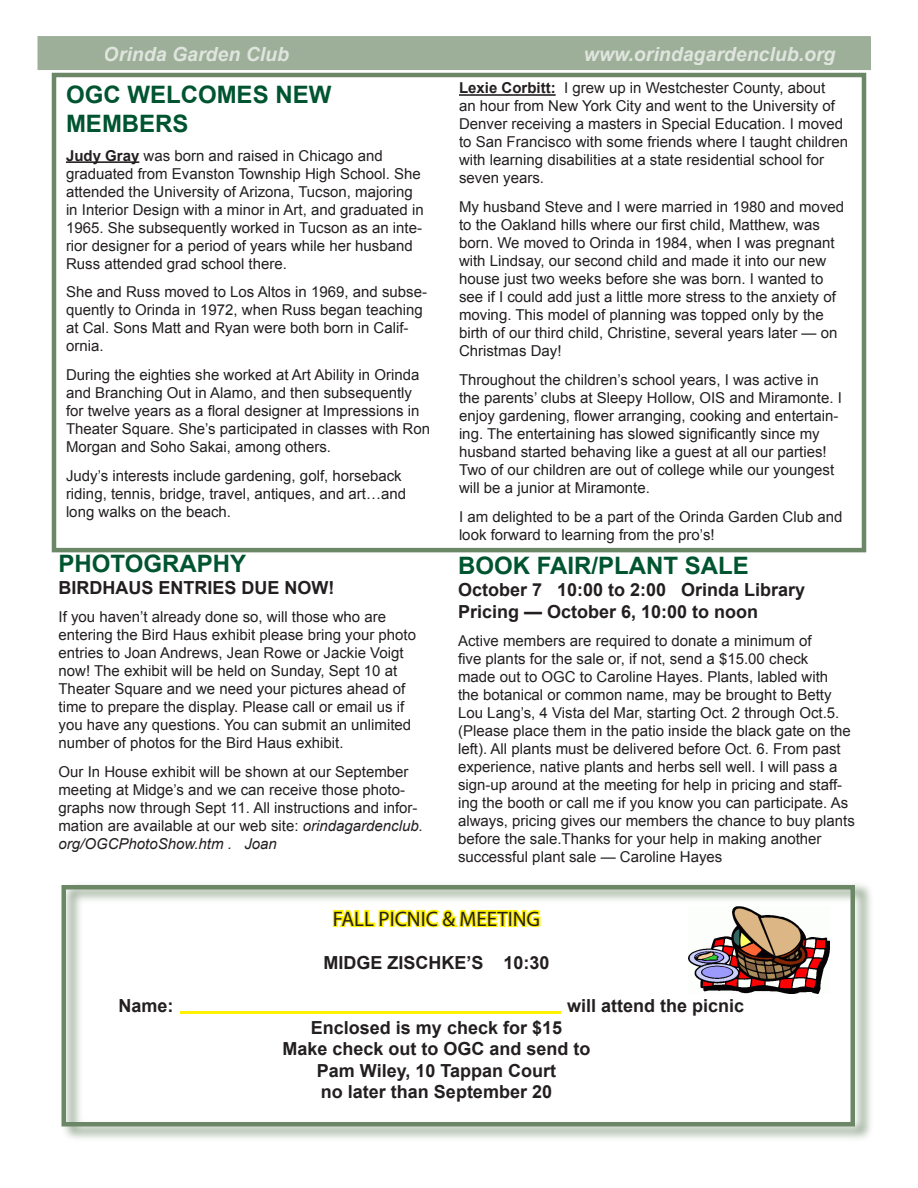
<style>
.page{position:relative;width:918px;height:1188px;background:#fff}
.page>*{position:absolute;margin:0;border:0;box-sizing:border-box;transform-origin:0 0}
.t1{font:700 24px "Arial";color:#005430}
.t2{font:21px "Myriad Pro";color:#231f20}
.t3{font:italic 700 19.5px "Arial";color:#fff}
.t4{font:700 18px "Arial";color:#231f20}
.t5{font:15px/18px "Arial";color:#231f20}
.s1{font-weight:700}
.s2{font-style:italic}
</style>
<div class="page">
<div style="left:52px;top:73px;width:814px;height:479px;border:4px solid #6c8766"></div>
<div style="left:38px;top:37px;width:832px;height:33px;background:#9daf99"></div>
<hr style="left:459px;top:94px;width:97px;height:2px;background:#231f20">
<hr style="left:66px;top:161px;width:73px;height:2px;background:#231f20">
<div style="left:59px;top:880px;width:815px;height:264px;background:#6c8766;opacity:.91"></div>
<div style="left:62px;top:885px;width:793px;height:241px;border:4px solid #6c8766"></div>
<svg style="left:331px;top:887px;width:211px;height:61px"></svg>
<hr style="left:180px;top:1011px;width:381px;height:3px;background:#fff101">
<img style="left:688px;top:906px;width:142px;height:88px">
<h3 class="t3" style="left:104px;top:43px;width:187px">Orinda Garden Club</h3>
<h3 class="t3" style="left:584px;top:43px;width:253px">www.orindagardenclub.org</h3>
<p class="t5" style="left:459px;top:79px;width:391px"><span class="s1">Lexie Corbitt:</span> I grew up in Westchester County, about<br>an hour from New York City and went to the University of Denver receiving a masters in Special Education. I moved to San Francisco with some friends where I taught children with learning disabilities at a state residential school for seven years.</p>
<p class="t5" style="left:459px;top:198px;width:387px">My husband Steve and I were married in 1980 and moved to the Oakland hills where our first child, Matthew, was born. We moved to Orinda in 1984, when I was pregnant with Lindsay, our second child and made it into our new house just two weeks before she was born. I wanted to see if I could add just a little more stress to the anxiety of moving. This model of planning was topped only by the birth of our third child, Christine, several years later — on Christmas Day!</p>
<p class="t5" style="left:459px;top:371px;width:384px">Throughout the children’s school years, I was active in the parents’ clubs at Sleepy Hollow, OIS and Miramonte. I enjoy gardening, flower arranging, cooking and entertain&shy;ing. The entertaining has slowed significantly since my husband started behaving like a guest at all our parties!<br>Two of our children are out of college while our youngest will be a junior at Miramonte.</p>
<p class="t5" style="left:459px;top:508px;width:385px">I am delighted to be a part of the Orinda Garden Club and look forward to learning from the pro’s!</p>
<p class="t1" style="left:66px;top:81px;width:267px">OGC WELCOMES NEW</p>
<p class="t1" style="left:66px;top:110px;width:124px">MEMBERS</p>
<p class="t5" style="left:66px;top:146px;width:359px"><span class="s1">Judy Gray</span> was born and raised in Chicago and graduated from Evanston Township High School. She attended the University of Arizona, Tucson, majoring in Interior Design with a minor in Art, and graduated in 1965. She subsequently worked in Tucson as an inte&shy;rior designer for a period of years while her husband Russ attended grad school there.</p>
<p class="t5" style="left:66px;top:283px;width:363px">She and Russ moved to Los Altos in 1969, and subse&shy;quently to Orinda in 1972, when Russ began teaching at Cal. Sons Matt and Ryan were both born in Calif-</p>
<p class="t5" style="left:66px;top:337px;width:39px">ornia.</p>
<p class="t5" style="left:66px;top:366px;width:366px">During the eighties she worked at Art Ability in Orinda and Branching Out in Alamo, and then subsequently for twelve years as a floral designer at Impressions in Theater Square. She’s participated in classes with Ron Morgan and Soho Sakai, among others.</p>
<p class="t5" style="left:66px;top:467px;width:342px">Judy’s interests include gardening, golf, horseback riding, tennis, bridge, travel, antiques, and art…and long walks on the beach.</p>
<p class="t1" style="left:58px;top:550px;width:189px">PHOTOGRAPHY</p>
<p class="t4" style="left:58px;top:577px;width:277px">BIRDHAUS ENTRIES DUE NOW!</p>
<p class="t5" style="left:58px;top:608px;width:359px">If you haven’t already done so, will those who are entering the Bird Haus exhibit please bring your photo entries to Joan Andrews, Jean Rowe or Jackie Voigt now! The exhibit will be held on Sunday, Sept 10 at Theater Square and we need your pictures ahead of time to prepare the display. Please call or email us if you have any questions. You can submit an unlimited number of photos for the Bird Haus exhibit.</p>
<p class="t5" style="left:58px;top:763px;width:366px">Our In House exhibit will be shown at our September meeting at Midge’s and we can receive those photo&shy;graphs now through Sept 11. All instructions and infor&shy;mation are available at our web site: <span class="s2">orindagardenclub. org/OGCPhotoShow.htm . Joan</span></p>
<p class="t1" style="left:458px;top:552px;width:292px">BOOK FAIR/PLANT SALE</p>
<p class="t4" style="left:458px;top:580px;width:349px">October 7 10:00 to 2:00 Orinda Library</p>
<p class="t4" style="left:458px;top:601px;width:302px">Pricing — October 6, 10:00 to noon</p>
<p class="t5" style="left:458px;top:632px;width:398px">Active members are required to donate a minimum of<br>five plants for the sale or, if not, send a $15.00 check<br>made out to OGC to Caroline Hayes. Plants, labled with<br>the botanical or common name, may be brought to Betty Lou Lang’s, 4 Vista del Mar, starting Oct. 2 through Oct.5. (Please place them in the patio inside the black gate on the left). All plants must be delivered before Oct. 6. From past experience, native plants and herbs sell well. I will pass a sign-up around at the meeting for help in pricing and staff&shy;ing the booth or call me if you know you can participate. As always, pricing gives our members the chance to buy plants before the sale.Thanks for your help in making another</p>
<p class="t5" style="left:458px;top:848px;width:266px">successful plant sale — Caroline Hayes</p>
<p class="t2" style="left:333px;top:906px;width:209px">FALL PICNIC &amp; MEETING</p>
<p class="t4" style="left:323px;top:952px;width:228px">MIDGE ZISCHKE’S 10:30</p>
<p class="t4" style="left:118px;top:996px;width:57px">Name:</p>
<p class="t4" style="left:567px;top:996px;width:179px">will attend the picnic</p>
<p class="t4" style="left:311px;top:1017px;width:253px">Enclosed is my check for $15</p>
<p class="t4" style="left:282px;top:1039px;width:310px">Make check out to OGC and send to</p>
<p class="t4" style="left:317px;top:1060px;width:241px">Pam Wiley, 10 Tappan Court</p>
<p class="t4" style="left:321px;top:1082px;width:233px">no later than September 20</p>
</div>
